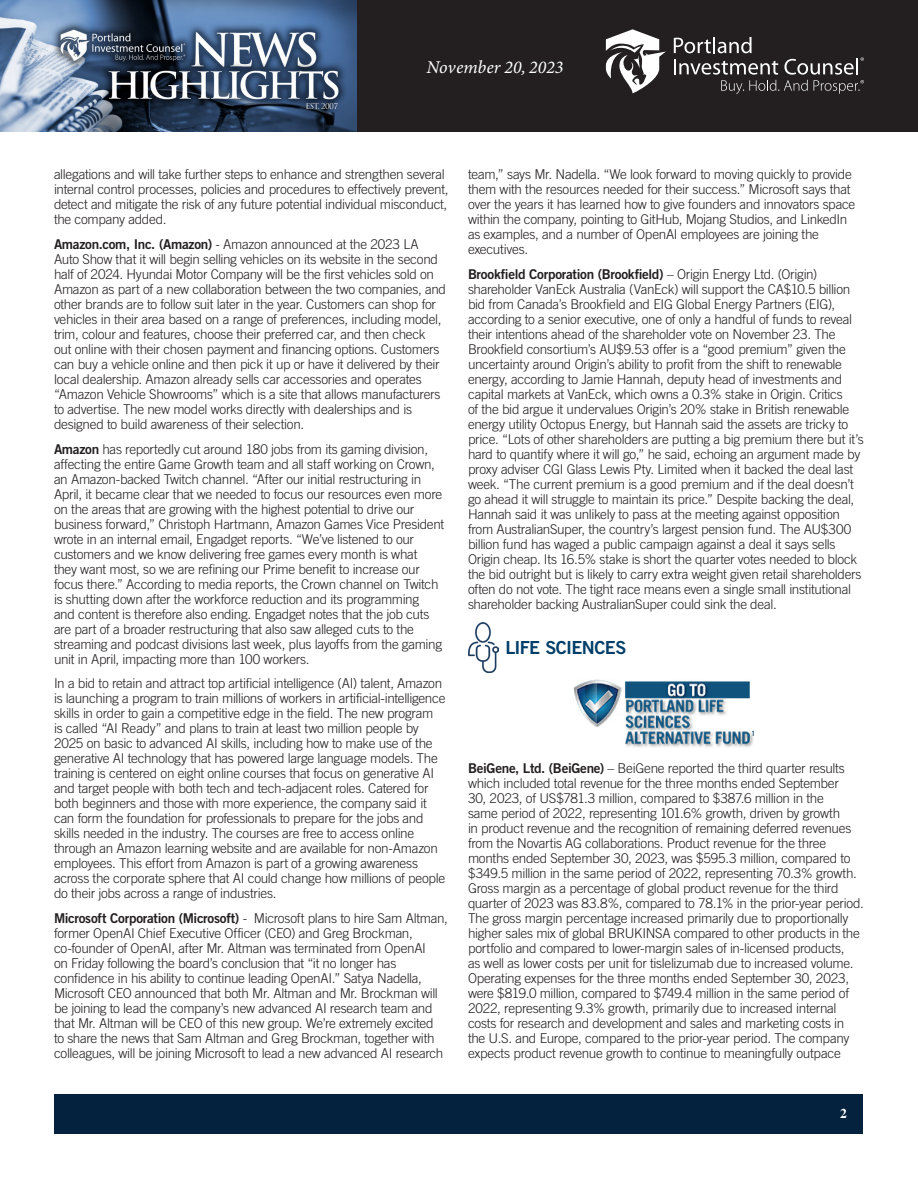
<style>
.page{position:relative;width:918px;height:1188px;background:#fff}
.page>*{position:absolute;margin:0;border:0;box-sizing:border-box;transform-origin:0 0}
.t1{font:italic 18px "Minion Variable Concept";color:#fff}
.Article_-_Body{font:18px "Trade Gothic Bold Two";letter-spacing:-.035em;color:#003e69}
.Article_-_Body-2{font:300 13.5px/15px "Trade Gothic";letter-spacing:-.025em;color:#231f20}
.t2{font:700 13.5px "Times";color:#fff}
.t3{font:7.05px "Trade Gothic Bold Cond Twenty";color:#003e69}
.s1{font-family:"Trade Gothic Bold Two";font-weight:400}
</style>
<div class="page">
<div style="left:356px;top:0;width:562px;height:132px;background:#231f20"></div>
<img style="left:0;top:0;width:356px;height:132px">
<svg style="left:674px;top:37px;width:190px;height:57px"></svg>
<svg style="left:606px;top:29px;width:60px;height:64px"></svg>
<div style="left:55px;top:1094px;width:808px;height:39px;background:#04213e"></div>
<img style="left:468px;top:622px;width:31px;height:51px">
<img style="left:574px;top:680px;width:179px;height:67px">
<h1 class="t1" style="left:426px;top:55px;width:139px">November 20, 2023</h1>
<p class="Article_-_Body-2" style="left:54px;top:167px;width:396px">allegations and will take further steps to enhance and strengthen several internal control processes, policies and procedures to effectively prevent, detect and mitigate the risk of any future potential individual misconduct, the company added.</p>
<p class="Article_-_Body-2" style="left:54px;top:236px;width:394px"><span class="s1">Amazon.com, Inc. (Amazon)</span> - Amazon announced at the 2023 LA Auto Show that it will begin selling vehicles on its website in the second half of 2024. Hyundai Motor Company will be the first vehicles sold on Amazon as part of a new collaboration between the two companies, and other brands are to follow suit later in the year. Customers can shop for vehicles in their area based on a range of preferences, including model, trim, colour and features, choose their preferred car, and then check out online with their chosen payment and financing options. Customers can buy a vehicle online and then pick it up or have it delivered by their local dealership. Amazon already sells car accessories and operates “Amazon Vehicle Showrooms” which is a site that allows manufacturers to advertise. The new model works directly with dealerships and is designed to build awareness of their selection.</p>
<p class="Article_-_Body-2" style="left:54px;top:441px;width:392px"><span class="s1">Amazon</span> has reportedly cut around 180 jobs from its gaming division, affecting the entire Game Growth team and all staff working on Crown, an Amazon-backed Twitch channel. “After our initial restructuring in April, it became clear that we needed to focus our resources even more on the areas that are growing with the highest potential to drive our business forward,” Christoph Hartmann, Amazon Games Vice President wrote in an internal email, Engadget reports. “We’ve listened to our customers and we know delivering free games every month is what<br>they want most, so we are refining our Prime benefit to increase our focus there.” According to media reports, the Crown channel on Twitch is shutting down after the workforce reduction and its programming<br>and content is therefore also ending. Engadget notes that the job cuts are part of a broader restructuring that also saw alleged cuts to the streaming and podcast divisions last week, plus layoffs from the gaming unit in April, impacting more than 100 workers.</p>
<p class="Article_-_Body-2" style="left:54px;top:676px;width:393px">In a bid to retain and attract top artificial intelligence (AI) talent, Amazon is launching a program to train millions of workers in artificial-intelligence skills in order to gain a competitive edge in the field. The new program<br>is called “AI Ready” and plans to train at least two million people by 2025 on basic to advanced AI skills, including how to make use of the generative AI technology that has powered large language models. The training is centered on eight online courses that focus on generative AI and target people with both tech and tech-adjacent roles. Catered for both beginners and those with more experience, the company said it can form the foundation for professionals to prepare for the jobs and skills needed in the industry. The courses are free to access online through an Amazon learning website and are available for non-Amazon employees. This effort from Amazon is part of a growing awareness across the corporate sphere that AI could change how millions of people do their jobs across a range of industries.</p>
<p class="Article_-_Body-2" style="left:54px;top:911px;width:395px"><span class="s1">Microsoft Corporation (Microsoft)</span> - Microsoft plans to hire Sam Altman, former OpenAI Chief Executive Officer (CEO) and Greg Brockman, co-founder of OpenAI, after Mr. Altman was terminated from OpenAI<br>on Friday following the board’s conclusion that “it no longer has confidence in his ability to continue leading OpenAI.” Satya Nadella, Microsoft CEO announced that both Mr. Altman and Mr. Brockman will be joining to lead the company’s new advanced AI research team and that Mr. Altman will be CEO of this new group. We’re extremely excited<br>to share the news that Sam Altman and Greg Brockman, together with colleagues, will be joining Microsoft to lead a new advanced AI research</p>
<p class="Article_-_Body-2" style="left:468px;top:167px;width:389px">team,” says Mr. Nadella. “We look forward to moving quickly to provide them with the resources needed for their success.” Microsoft says that over the years it has learned how to give founders and innovators space within the company, pointing to GitHub, Mojang Studios, and LinkedIn as examples, and a number of OpenAI employees are joining the executives.</p>
<p class="Article_-_Body-2" style="left:468px;top:266px;width:397px"><span class="s1">Brookfield Corporation (Brookfield)</span> – Origin Energy Ltd. (Origin) shareholder VanEck Australia (VanEck) will support the CA$10.5 billion bid from Canada’s Brookfield and EIG Global Energy Partners (EIG), according to a senior executive, one of only a handful of funds to reveal their intentions ahead of the shareholder vote on November 23. The Brookfield consortium’s AU$9.53 offer is a “good premium” given the uncertainty around Origin’s ability to profit from the shift to renewable energy, according to Jamie Hannah, deputy head of investments and capital markets at VanEck, which owns a 0.3% stake in Origin. Critics<br>of the bid argue it undervalues Origin’s 20% stake in British renewable energy utility Octopus Energy, but Hannah said the assets are tricky to price. “Lots of other shareholders are putting a big premium there but it’s hard to quantify where it will go,” he said, echoing an argument made by proxy adviser CGI Glass Lewis Pty. Limited when it backed the deal last week. “The current premium is a good premium and if the deal doesn’t go ahead it will struggle to maintain its price.” Despite backing the deal, Hannah said it was unlikely to pass at the meeting against opposition from AustralianSuper, the country’s largest pension fund. The AU$300 billion fund has waged a public campaign against a deal it says sells Origin cheap. Its 16.5% stake is short the quarter votes needed to block the bid outright but is likely to carry extra weight given retail shareholders often do not vote. The tight race means even a single small institutional shareholder backing AustralianSuper could sink the deal.</p>
<p class="Article_-_Body" style="left:505px;top:637px;width:122px">LIFE SCIENCES</p>
<p class="t3" style="left:752px;top:729px;width:5px">1</p>
<p class="Article_-_Body-2" style="left:468px;top:761px;width:397px"><span class="s1">BeiGene, Ltd. (BeiGene)</span> – BeiGene reported the third quarter results which included total revenue for the three months ended September<br>30, 2023, of US$781.3 million, compared to $387.6 million in the<br>same period of 2022, representing 101.6% growth, driven by growth<br>in product revenue and the recognition of remaining deferred revenues from the Novartis AG collaborations. Product revenue for the three months ended September 30, 2023, was $595.3 million, compared to $349.5 million in the same period of 2022, representing 70.3% growth.<br>Gross margin as a percentage of global product revenue for the third quarter of 2023 was 83.8%, compared to 78.1% in the prior-year period.<br>The gross margin percentage increased primarily due to proportionally higher sales mix of global BRUKINSA compared to other products in the portfolio and compared to lower-margin sales of in-licensed products,<br>as well as lower costs per unit for tislelizumab due to increased volume.<br>Operating expenses for the three months ended September 30, 2023, were $819.0 million, compared to $749.4 million in the same period of 2022, representing 9.3% growth, primarily due to increased internal costs for research and development and sales and marketing costs in the U.S. and Europe, compared to the prior-year period. The company expects product revenue growth to continue to meaningfully outpace</p>
<p class="t2" style="left:840px;top:1100px;width:8px">2</p>
</div>
